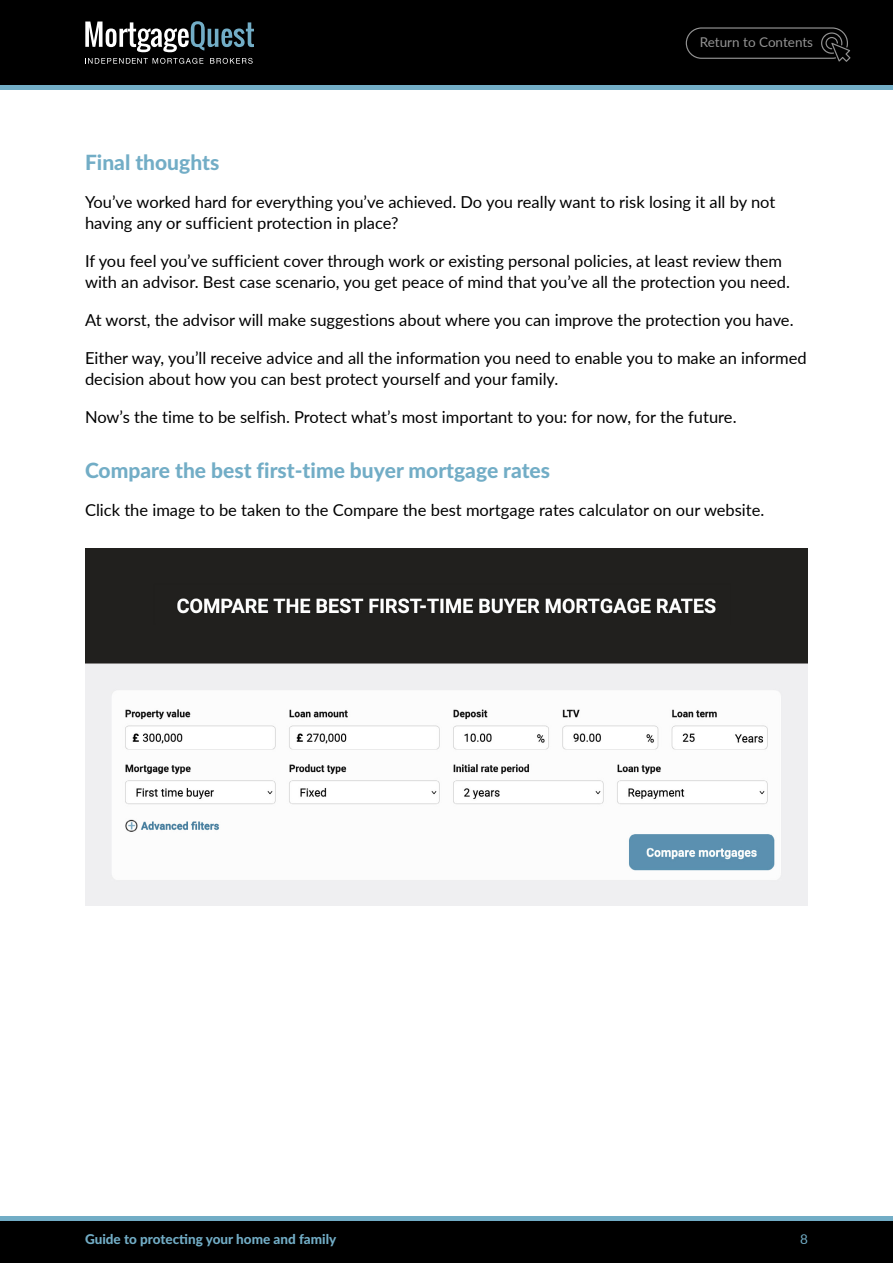
<style>
.page{position:relative;width:893px;height:1263px;background:#fff}
.page>*{position:absolute;margin:0;border:0;box-sizing:border-box;transform-origin:0 0}
.t1{font:800 21px "Lato";color:#72adc6}
.t2{font:16.5px/21px "Lato";color:#000}
.t3{font:800 13.5px "Lato";color:#72adc6}
.t4{font:13.5px "Lato";color:#939393}
.t5{font:13.5px "Lato";color:#72adc6}
</style>
<div class="page">
<div style="left:0;top:0;width:893px;height:85px;background:#000"></div>
<hr style="left:0;top:85px;width:893px;height:4px;background:#72adc6">
<svg style="left:85px;top:21px;width:169px;height:31px"></svg>
<svg style="left:210px;top:58px;width:43px;height:6px"></svg>
<svg style="left:85px;top:58px;width:118px;height:6px"></svg>
<div style="left:0;top:1220px;width:893px;height:43px;background:#000"></div>
<hr style="left:0;top:1216px;width:893px;height:4px;background:#72adc6">
<svg style="left:686px;top:27px;width:164px;height:35px"></svg>
<img style="left:85px;top:549px;width:723px;height:357px">
<p class="t4" style="left:700px;top:33px;width:115px">Return to Contents</p>
<p class="t1" style="left:85px;top:147px;width:136px">Final thoughts</p>
<p class="t2" style="left:85px;top:191px;width:692px">You’ve worked hard for everything you’ve achieved. Do you really want to risk losing it all by not having any or sufficient protection in place?</p>
<p class="t2" style="left:85px;top:250px;width:706px">If you feel you’ve sufficient cover through work or existing personal policies, at least review them with an advisor. Best case scenario, you get peace of mind that you’ve all the protection you need.</p>
<p class="t2" style="left:85px;top:309px;width:710px">At worst, the advisor will make suggestions about where you can improve the protection you have.</p>
<p class="t2" style="left:85px;top:347px;width:723px">Either way, you’ll receive advice and all the information you need to enable you to make an informed decision about how you can best protect yourself and your family.</p>
<p class="t2" style="left:85px;top:406px;width:653px">Now’s the time to be selfish. Protect what’s most important to you: for now, for the future.</p>
<p class="t1" style="left:85px;top:455px;width:467px">Compare the best first-time buyer mortgage rates</p>
<p class="t2" style="left:85px;top:499px;width:681px">Click the image to be taken to the Compare the best mortgage rates calculator on our website.</p>
<p class="t3" style="left:85px;top:1229px;width:253px">Guide to protecting your home and family</p>
<p class="t5" style="left:800px;top:1229px;width:9px">8</p>
</div>
